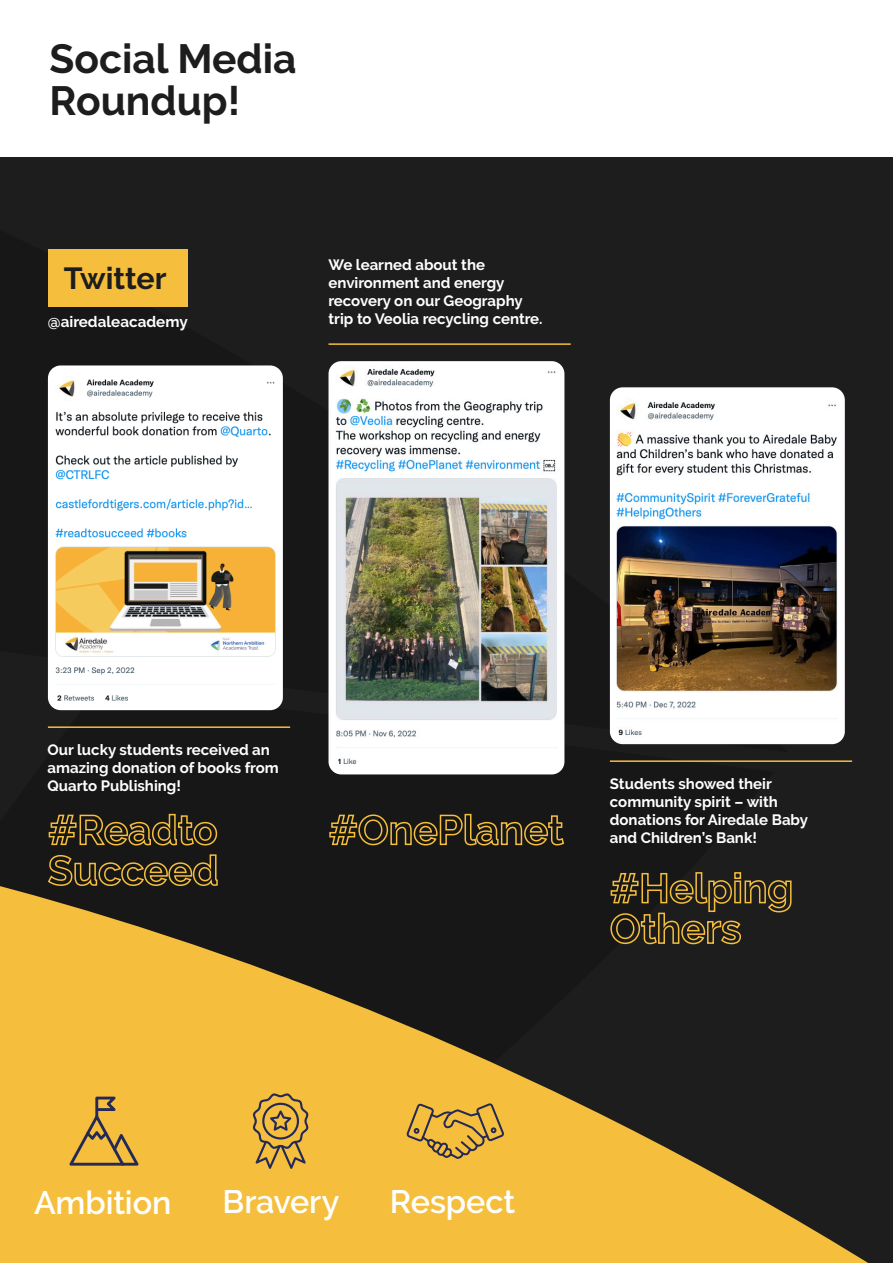
<style>
.page{position:relative;width:893px;height:1263px;background:#fff}
.page>*{position:absolute;margin:0;border:0;box-sizing:border-box;transform-origin:0 0}
.t1{font:700 40.65px/42px "Raleway";color:#1d1d1d}
.t2{font:600 32.4px "Raleway";letter-spacing:-.005em;color:#fff}
.t3{font:700 30.45px "Raleway";color:#1d1d1d}
.t4{font:700 15.15px "Raleway";color:#fff}
.t5{font:700 15px/18px "Raleway";color:#fff}
</style>
<div class="page">
<div style="left:0;top:157px;width:893px;height:1106px;background:#1d1d1d"></div>
<svg style="left:0;top:886px;width:868px;height:377px;fill:#f5be3c"></svg>
<svg style="left:69px;top:1096px;width:70px;height:69px;background:#d0a440"></svg>
<svg style="left:253px;top:1093px;width:56px;height:76px;background:#c29942"></svg>
<svg style="left:406px;top:1103px;width:98px;height:56px;background:#cfa240"></svg>
<hr style="left:328px;top:343px;width:243px;height:2px;background:#f5be3c">
<hr style="left:48px;top:726px;width:242px;height:2px;background:#f5be3c">
<div style="left:48px;top:249px;width:139px;height:58px;background:#f5be3c"></div>
<img style="left:328px;top:361px;width:236px;height:413px">
<img style="left:48px;top:365px;width:235px;height:345px">
<hr style="left:610px;top:760px;width:242px;height:2px;background:#f5be3c">
<img style="left:610px;top:387px;width:235px;height:357px">
<svg style="left:610px;top:872px;width:182px;height:73px"></svg>
<svg style="left:48px;top:813px;width:170px;height:33px"></svg>
<svg style="left:47px;top:854px;width:172px;height:33px"></svg>
<svg style="left:329px;top:813px;width:235px;height:33px"></svg>
<h1 class="t1" style="left:50px;top:38px;width:248px">Social Media<br>Roundup!</h1>
<h3 class="t3" style="left:64px;top:261px;width:104px">Twitter</h3>
<p class="t4" style="left:48px;top:313px;width:141px">@airedaleacademy</p>
<p class="t5" style="left:328px;top:255px;width:216px">We learned about the environment and energy recovery on our Geography trip to Veolia recycling centre.</p>
<p class="t5" style="left:48px;top:741px;width:233px">Our lucky students received an amazing donation of books from<br>Quarto Publishing!</p>
<p class="t5" style="left:610px;top:775px;width:200px">Students showed their community spirit – with donations for Airedale Baby and Children’s Bank!</p>
<h2 class="t2" style="left:34px;top:1184px;width:139px">Ambition</h2>
<h2 class="t2" style="left:222px;top:1183px;width:119px">Bravery</h2>
<h2 class="t2" style="left:390px;top:1183px;width:127px">Respect</h2>
</div>
